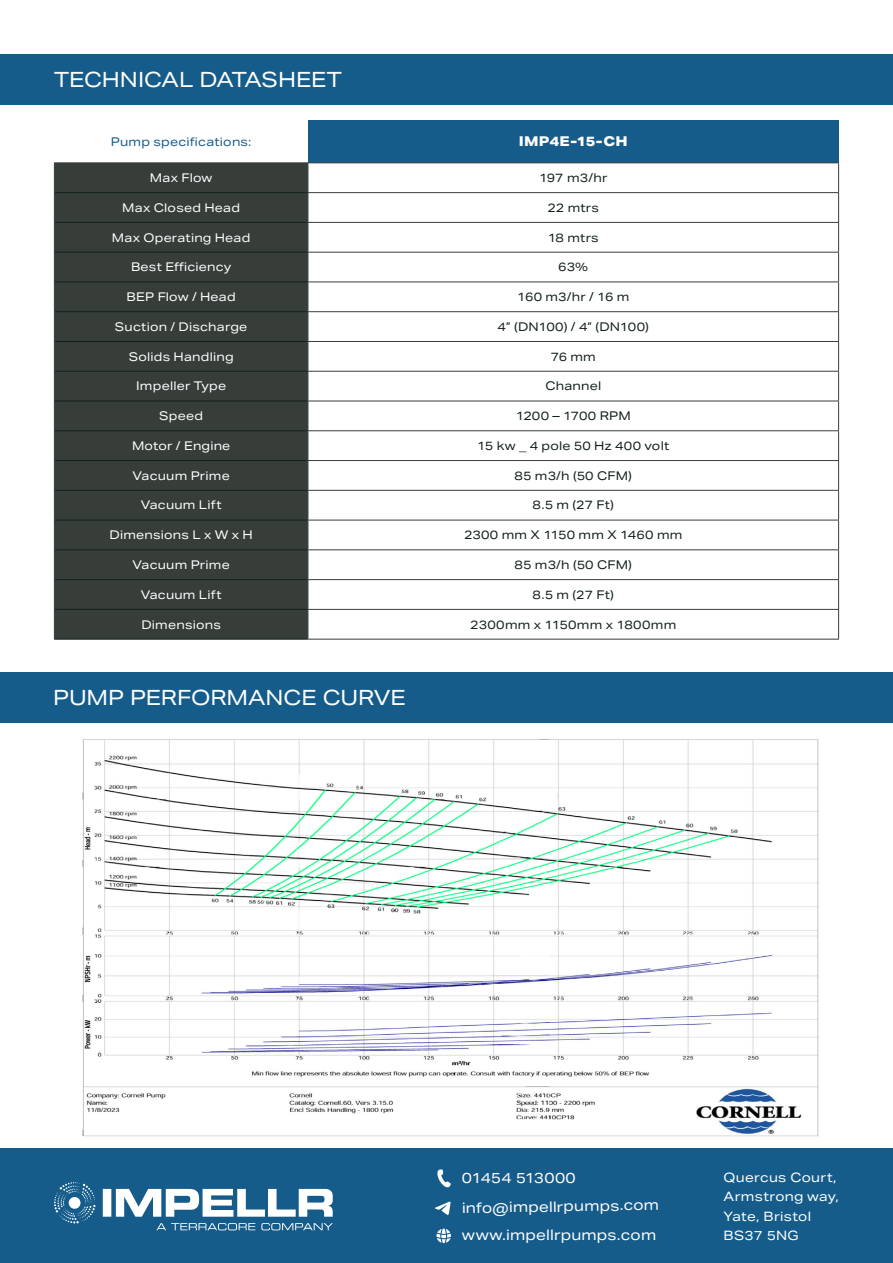
<style>
.page{position:relative;width:893px;height:1263px;background:#fff}
.page>*{position:absolute;margin:0;border:0;box-sizing:border-box;transform-origin:0 0}
.Body{font:21px "Aktiv Grotesk Ex";color:#fff}
.t1{font:14.55px "Aktiv Grotesk Ex";letter-spacing:.01em;color:#fff}
.Product_name{font:800 13.5px "Aktiv Grotesk Ex";letter-spacing:.02em;color:#fff}
.t2{font:12.9px/19.5px "Aktiv Grotesk Ex";letter-spacing:.025em;color:#fff}
.Content{font:12px "Aktiv Grotesk Ex";letter-spacing:.02em;color:#fff}
.Content-2{font:12px "Aktiv Grotesk Ex";letter-spacing:.02em;color:#12201b}
.Content-3{font:12px "Aktiv Grotesk Ex";letter-spacing:.02em;color:#165c8b}
.Content-4{font:12px "Aktiv Grotesk Ex";letter-spacing:-.005em;color:#12201b}
</style>
<div class="page">
<div style="left:308px;top:120px;width:531px;height:43px;background:#165c8b"></div>
<div style="left:55px;top:163px;width:253px;height:476px;background:#373e3a"></div>
<svg style="left:309px;top:163px;width:529px;height:476px"></svg>
<hr style="left:55px;top:192px;width:253px;height:1px;background:#12201b">
<hr style="left:55px;top:222px;width:253px;height:1px;background:#12201b">
<hr style="left:55px;top:252px;width:253px;height:1px;background:#12201b">
<hr style="left:55px;top:282px;width:253px;height:1px;background:#12201b">
<hr style="left:55px;top:311px;width:253px;height:1px;background:#12201b">
<hr style="left:55px;top:341px;width:253px;height:1px;background:#12201b">
<hr style="left:308px;top:192px;width:531px;height:1px;background:#373e3a">
<hr style="left:308px;top:222px;width:531px;height:1px;background:#373e3a">
<hr style="left:308px;top:252px;width:531px;height:1px;background:#373e3a">
<hr style="left:308px;top:282px;width:531px;height:1px;background:#373e3a">
<hr style="left:308px;top:311px;width:531px;height:1px;background:#373e3a">
<hr style="left:308px;top:341px;width:531px;height:1px;background:#373e3a">
<svg style="left:308px;top:163px;width:1px;height:476px"></svg>
<hr style="left:55px;top:371px;width:253px;height:1px;background:#12201b">
<hr style="left:55px;top:401px;width:253px;height:1px;background:#12201b">
<hr style="left:55px;top:430px;width:253px;height:1px;background:#12201b">
<hr style="left:55px;top:460px;width:253px;height:1px;background:#12201b">
<hr style="left:55px;top:490px;width:253px;height:1px;background:#12201b">
<hr style="left:55px;top:520px;width:253px;height:1px;background:#12201b">
<hr style="left:55px;top:549px;width:253px;height:1px;background:#12201b">
<hr style="left:55px;top:579px;width:253px;height:1px;background:#12201b">
<hr style="left:55px;top:609px;width:253px;height:1px;background:#12201b">
<hr style="left:54px;top:639px;width:254px;height:1px;background:#12201b">
<hr style="left:308px;top:371px;width:531px;height:1px;background:#373e3a">
<hr style="left:308px;top:401px;width:531px;height:1px;background:#373e3a">
<hr style="left:308px;top:430px;width:531px;height:1px;background:#373e3a">
<hr style="left:308px;top:460px;width:531px;height:1px;background:#373e3a">
<hr style="left:308px;top:490px;width:531px;height:1px;background:#373e3a">
<hr style="left:308px;top:520px;width:531px;height:1px;background:#373e3a">
<hr style="left:308px;top:549px;width:531px;height:1px;background:#373e3a">
<hr style="left:308px;top:579px;width:531px;height:1px;background:#373e3a">
<hr style="left:308px;top:609px;width:531px;height:1px;background:#373e3a">
<hr style="left:308px;top:639px;width:531px;height:1px;background:#373e3a">
<svg style="left:838px;top:163px;width:1px;height:476px"></svg>
<hr style="left:54px;top:162px;width:254px;height:1px;background:#373e3a">
<hr style="left:54px;top:163px;width:1px;height:30px;background:#373e3a">
<hr style="left:308px;top:162px;width:531px;height:1px;background:#373e3a">
<svg style="left:54px;top:193px;width:1px;height:29px"></svg>
<hr style="left:54px;top:222px;width:1px;height:30px;background:#373e3a">
<hr style="left:54px;top:252px;width:1px;height:30px;background:#373e3a">
<hr style="left:54px;top:282px;width:1px;height:30px;background:#373e3a">
<svg style="left:54px;top:312px;width:1px;height:29px"></svg>
<hr style="left:54px;top:341px;width:1px;height:30px;background:#373e3a">
<hr style="left:54px;top:371px;width:1px;height:30px;background:#373e3a">
<hr style="left:54px;top:401px;width:1px;height:30px;background:#373e3a">
<svg style="left:54px;top:431px;width:1px;height:29px"></svg>
<hr style="left:54px;top:460px;width:1px;height:30px;background:#373e3a">
<hr style="left:54px;top:490px;width:1px;height:30px;background:#373e3a">
<hr style="left:54px;top:520px;width:1px;height:30px;background:#373e3a">
<hr style="left:54px;top:550px;width:1px;height:30px;background:#373e3a">
<svg style="left:54px;top:580px;width:1px;height:29px"></svg>
<hr style="left:54px;top:609px;width:1px;height:30px;background:#373e3a">
<div style="left:0;top:1148px;width:893px;height:115px;background:#165c8b"></div>
<svg style="left:54px;top:1182px;width:42px;height:41px"></svg>
<svg style="left:103px;top:1189px;width:230px;height:28px"></svg>
<svg style="left:261px;top:1223px;width:72px;height:7px"></svg>
<svg style="left:157px;top:1223px;width:98px;height:7px"></svg>
<svg style="left:435px;top:1201px;width:16px;height:14px"></svg>
<svg style="left:437px;top:1169px;width:14px;height:18px"></svg>
<svg style="left:436px;top:1228px;width:15px;height:15px"></svg>
<div style="left:0;top:54px;width:893px;height:51px;background:#165c8b"></div>
<div style="left:0;top:672px;width:893px;height:50px;background:#165c8b"></div>
<img style="left:82px;top:739px;width:737px;height:398px">
<p class="Body" style="left:54px;top:67px;width:290px">TECHNICAL DATASHEET</p>
<p class="Content-3" style="left:111px;top:135px;width:142px">Pump specifications:</p>
<p class="Product_name" style="left:519px;top:134px;width:111px">IMP4E-15-CH</p>
<p class="Content" style="left:150px;top:171px;width:64px">Max Flow</p>
<p class="Content-2" style="left:539px;top:171px;width:70px">197 m3/hr</p>
<p class="Content" style="left:122px;top:201px;width:119px">Max Closed Head</p>
<p class="Content-2" style="left:547px;top:201px;width:53px">22 mtrs</p>
<p class="Content" style="left:112px;top:230px;width:140px">Max Operating Head</p>
<p class="Content-2" style="left:548px;top:230px;width:53px">18 mtrs</p>
<p class="Content" style="left:131px;top:260px;width:102px">Best Efficiency</p>
<p class="Content-2" style="left:558px;top:260px;width:32px">63%</p>
<p class="Content" style="left:127px;top:290px;width:111px">BEP Flow / Head</p>
<p class="Content-2" style="left:517px;top:290px;width:114px">160 m3/hr / 16 m</p>
<p class="Content" style="left:115px;top:320px;width:134px">Suction / Discharge</p>
<p class="Content-4" style="left:498px;top:320px;width:153px">4” (DN100) / 4” (DN100)</p>
<p class="Content" style="left:129px;top:349px;width:106px">Solids Handling</p>
<p class="Content-2" style="left:551px;top:349px;width:47px">76 mm</p>
<p class="Content" style="left:136px;top:379px;width:91px">Impeller Type</p>
<p class="Content-2" style="left:545px;top:379px;width:57px">Channel</p>
<p class="Content" style="left:159px;top:409px;width:45px">Speed</p>
<p class="Content-2" style="left:516px;top:409px;width:116px">1200 – 1700 RPM</p>
<p class="Content" style="left:132px;top:439px;width:100px">Motor / Engine</p>
<p class="Content-2" style="left:477px;top:439px;width:193px">15 kw _ 4 pole 50 Hz 400 volt</p>
<p class="Content" style="left:133px;top:468px;width:99px">Vacuum Prime</p>
<p class="Content-2" style="left:515px;top:468px;width:119px">85 m3/h (50 CFM)</p>
<p class="Content" style="left:141px;top:498px;width:82px">Vacuum Lift</p>
<p class="Content-2" style="left:533px;top:498px;width:83px">8.5 m (27 Ft)</p>
<p class="Content" style="left:109px;top:528px;width:145px">Dimensions L x W x H</p>
<p class="Content-2" style="left:464px;top:528px;width:220px">2300 mm X 1150 mm X 1460 mm</p>
<p class="Content" style="left:133px;top:558px;width:99px">Vacuum Prime</p>
<p class="Content-2" style="left:515px;top:558px;width:119px">85 m3/h (50 CFM)</p>
<p class="Content" style="left:141px;top:588px;width:82px">Vacuum Lift</p>
<p class="Content-2" style="left:533px;top:588px;width:83px">8.5 m (27 Ft)</p>
<p class="Content" style="left:141px;top:617px;width:81px">Dimensions</p>
<p class="Content-2" style="left:470px;top:617px;width:207px">2300mm x 1150mm x 1800mm</p>
<p class="Body" style="left:53px;top:685px;width:354px">PUMP PERFORMANCE CURVE</p>
<p class="t1" style="left:462px;top:1170px;width:115px">01454 513000</p>
<p class="t1" style="left:462px;top:1200px;width:199px;rotate:-1deg">info@impellrpumps.com</p>
<p class="t1" style="left:462px;top:1227px;width:196px">www.impellrpumps.com</p>
<p class="t2" style="left:724px;top:1167px;width:117px">Quercus Court,<br>Armstrong way,<br>Yate, Bristol<br>BS37 5NG</p>
</div>
